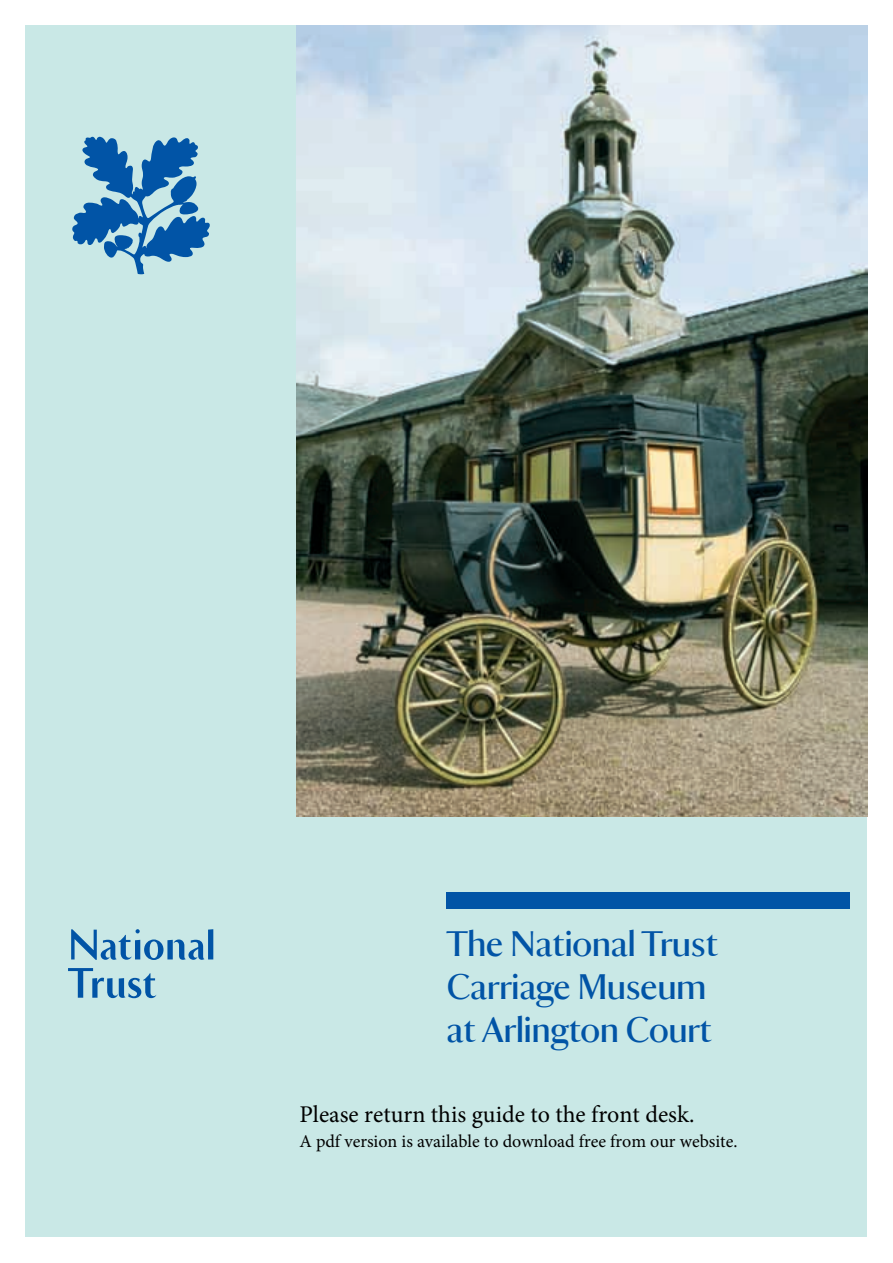
<style>
.page{position:relative;width:893px;height:1263px;background:#fff}
.page>*{position:absolute;margin:0;border:0;box-sizing:border-box;transform-origin:0 0}
.cover_title-_Illustr{font:36px/43.2px "National Trust Display TT";color:#0154a6}
.t1{font:24px "Minion Pro";color:#000}
.t2{font:18px "Minion Pro";color:#000}
</style>
<div class="page">
<div style="left:26px;top:26px;width:841px;height:1211px;background:#c9e8e6"></div>
<img style="left:297px;top:26px;width:570px;height:790px">
<svg style="left:68px;top:968px;width:88px;height:30px"></svg>
<div style="left:208px;top:929px;width:5px;height:30px;background:#0154a6"></div>
<div style="left:167px;top:940px;width:6px;height:19px;background:#0154a6"></div>
<svg style="left:173px;top:939px;width:32px;height:21px"></svg>
<svg style="left:71px;top:929px;width:92px;height:31px"></svg>
<svg style="left:72px;top:137px;width:138px;height:137px"></svg>
<div style="left:446px;top:892px;width:404px;height:17px;background:#0154a6"></div>
<p class="cover_title-_Illustr" style="left:446px;top:919px;width:273px">The National Trust<br>Carriage Museum at Arlington Court</p>
<h2 class="t1" style="left:299px;top:1098px;width:396px">Please return this guide to the front desk.</h2>
<p class="t2" style="left:299px;top:1129px;width:439px">A pdf version is available to download free from our website.</p>
</div>
